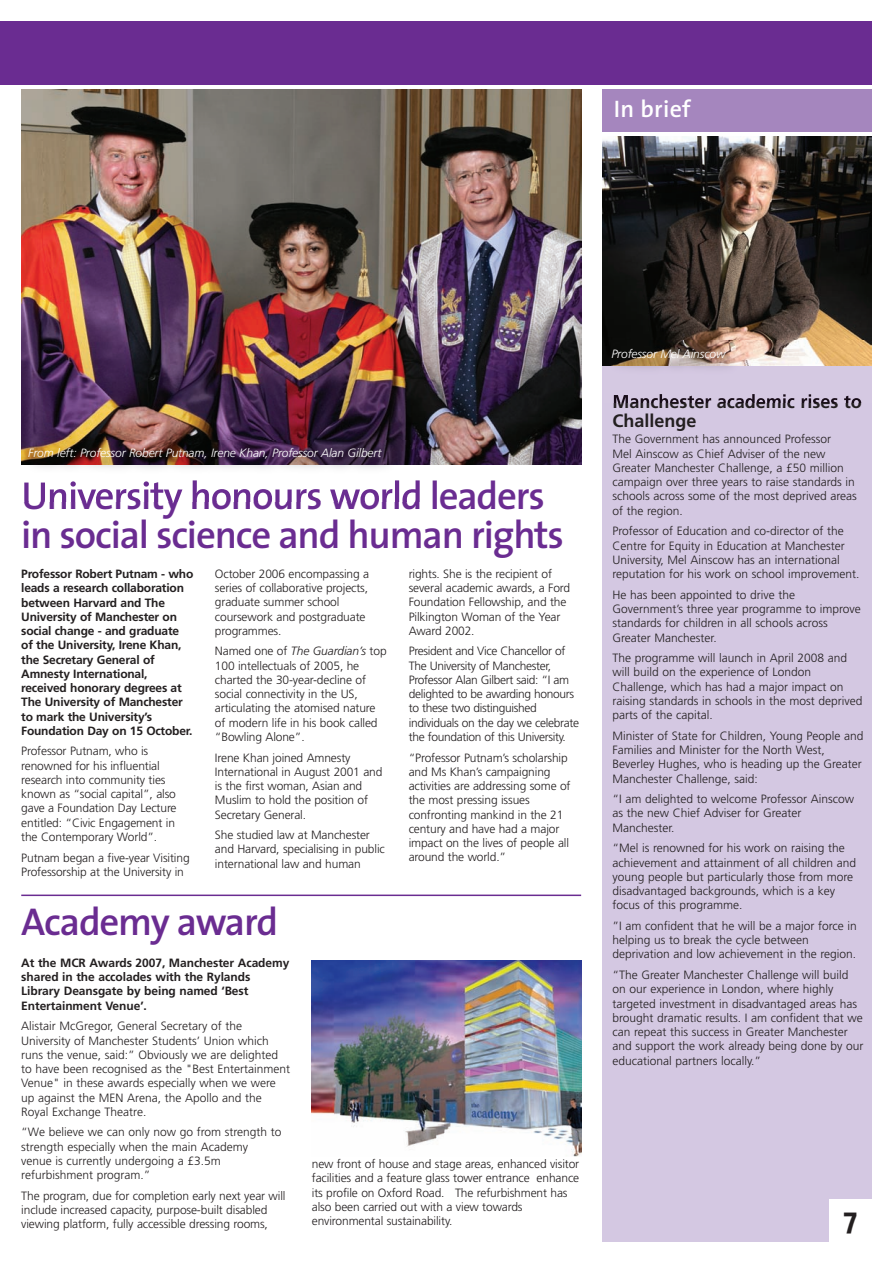
<style>
.page{position:relative;width:893px;height:1263px;background:#fff}
.page>*{position:absolute;margin:0;border:0;box-sizing:border-box;transform-origin:0 0}
.t1{font:600 39px/39px "The Sans";letter-spacing:-.03em;color:#6a2c91}
.t2{font:700 30px "The Sans";color:#231f20}
.t3{font:600 24px "The Sans";letter-spacing:.01em;color:#fff}
.t4{font:700 18px/19.5px "Frutiger";color:#231f20}
.t5{font:300 12px/14.2px "Frutiger";color:#231f20}
.t6{font:700 12px/14.2px "Frutiger";letter-spacing:-.015em;color:#231f20}
.t7{font:300 12px/14.2px "Frutiger";letter-spacing:-.03em;color:#231f20}
.t8{font:italic 300 12px "Frutiger";letter-spacing:-.01em;color:#fff}
.s1{font-style:italic}
</style>
<div class="page">
<div style="left:0;top:21px;width:312px;height:64px;background:#6a2c91"></div>
<div style="left:312px;top:21px;width:560px;height:64px;background:#6a2c91"></div>
<div style="left:602px;top:136px;width:270px;height:1106px;background:#d4c8e2"></div>
<img style="left:602px;top:136px;width:270px;height:230px">
<div style="left:602px;top:89px;width:270px;height:43px;background:#a586be"></div>
<hr style="left:21px;top:894px;width:560px;height:2px;background:#6a2c91">
<img style="left:21px;top:89px;width:560px;height:376px">
<div style="left:829px;top:1199px;width:43px;height:43px;background:#fff"></div>
<img style="left:312px;top:960px;width:269px;height:196px">
<img style="left:21px;top:440px;width:411px;height:61px">
<img style="left:24px;top:480px;width:297px;height:21px">
<img style="left:604px;top:341px;width:268px;height:61px">
<img style="left:614px;top:394px;width:130px;height:8px">
<h3 class="t3" style="left:614px;top:99px;width:78px">In brief</h3>
<p class="t8" style="left:28px;top:448px;width:355px">From left: Professor Robert Putnam, Irene Khan, Professor Alan Gilbert</p>
<h1 class="t1" style="left:21px;top:480px;width:544px">University honours world leaders in social science and human rights</h1>
<p class="t6" style="left:21px;top:568px;width:174px">Professor Robert Putnam - who leads a research collaboration between Harvard and The<br>University of Manchester on social change - and graduate of the University, Irene Khan, the Secretary General of<br>Amnesty International, received honorary degrees at<br>The University of Manchester to mark the University’s<br>Foundation Day on 15 October.</p>
<p class="t5" style="left:21px;top:745px;width:157px">Professor Putnam, who is renowned for his influential research into community ties known as “social capital”, also gave a Foundation Day Lecture entitled: “Civic Engagement in the Contemporary World”.</p>
<p class="t5" style="left:21px;top:851px;width:170px">Putnam began a five-year Visiting<br>Professorship at the University in</p>
<p class="t5" style="left:215px;top:567px;width:156px">October 2006 encompassing a series of collaborative projects, graduate summer school coursework and postgraduate programmes.</p>
<p class="t5" style="left:215px;top:645px;width:173px">Named one of <span class="s1">The Guardian’s</span> top<br>100 intellectuals of 2005, he charted the 30-year-decline of social connectivity in the US, articulating the atomised nature of modern life in his book called “Bowling Alone”.</p>
<p class="t5" style="left:215px;top:751px;width:169px">Irene Khan joined Amnesty<br>International in August 2001 and is the first woman, Asian and<br>Muslim to hold the position of<br>Secretary General.</p>
<p class="t5" style="left:215px;top:829px;width:171px">She studied law at Manchester and Harvard, specialising in public international law and human</p>
<h1 class="t1" style="left:21px;top:906px;width:258px">Academy award</h1>
<p class="t5" style="left:409px;top:567px;width:163px">rights. She is the recipient of several academic awards, a Ford<br>Foundation Fellowship, and the<br>Pilkington Woman of the Year<br>Award 2002.</p>
<p class="t7" style="left:409px;top:645px;width:172px">President and Vice Chancellor of<br>The University of Manchester,<br>Professor Alan Gilbert said: “I am delighted to be awarding honours to these two distinguished individuals on the day we celebrate the foundation of this University.</p>
<p class="t5" style="left:409px;top:751px;width:163px">“Professor Putnam’s scholarship and Ms Khan’s campaigning activities are addressing some of the most pressing issues confronting mankind in the 21 century and have had a major impact on the lives of people all around the world.”</p>
<p class="t6" style="left:21px;top:956px;width:270px">At the MCR Awards 2007, Manchester Academy shared in the accolades with the Rylands Library Deansgate by being named ‘Best Entertainment Venue’.</p>
<p class="t5" style="left:21px;top:1020px;width:270px">Alistair McGregor, General Secretary of the University of Manchester Students’ Union which runs the venue, said:” Obviously we are delighted to have been recognised as the "Best Entertainment Venue" in these awards especially when we were up against the MEN Arena, the Apollo and the Royal Exchange Theatre.</p>
<p class="t5" style="left:21px;top:1126px;width:262px">“We believe we can only now go from strength to strength especially when the main Academy venue is currently undergoing a £3.5m refurbishment program.”</p>
<p class="t5" style="left:21px;top:1189px;width:266px">The program, due for completion early next year will include increased capacity, purpose-built disabled viewing platform, fully accessible dressing rooms,</p>
<p class="t5" style="left:312px;top:1158px;width:269px">new front of house and stage areas, enhanced visitor facilities and a feature glass tower entrance enhance its profile on Oxford Road. The refurbishment has also been carried out with a view towards environmental sustainability.</p>
<p class="t8" style="left:611px;top:349px;width:116px">Professor Mel Ainscow</p>
<h3 class="t4" style="left:612px;top:393px;width:251px">Manchester academic rises to<br>Challenge</h3>
<p class="t5" style="left:612px;top:433px;width:246px">The Government has announced Professor<br>Mel Ainscow as Chief Adviser of the new Greater Manchester Challenge, a £50 million campaign over three years to raise standards in schools across some of the most deprived areas of the region.</p>
<p class="t5" style="left:612px;top:525px;width:248px">Professor of Education and co-director of the Centre for Equity in Education at Manchester University, Mel Ainscow has an international reputation for his work on school improvement.</p>
<p class="t5" style="left:612px;top:588px;width:250px">He has been appointed to drive the Government’s three year programme to improve standards for children in all schools across Greater Manchester.</p>
<p class="t5" style="left:612px;top:652px;width:252px">The programme will launch in April 2008 and will build on the experience of London Challenge, which has had a major impact on raising standards in schools in the most deprived parts of the capital.</p>
<p class="t5" style="left:612px;top:729px;width:253px">Minister of State for Children, Young People and Families and Minister for the North West, Beverley Hughes, who is heading up the Greater Manchester Challenge, said:</p>
<p class="t5" style="left:612px;top:793px;width:243px">“I am delighted to welcome Professor Ainscow as the new Chief Adviser for Greater<br>Manchester.</p>
<p class="t5" style="left:612px;top:842px;width:245px">“Mel is renowned for his work on raising the achievement and attainment of all children and young people but particularly those from more disadvantaged backgrounds, which is a key focus of this programme.</p>
<p class="t5" style="left:612px;top:919px;width:246px">”I am confident that he will be a major force in helping us to break the cycle between deprivation and low achievement in the region.</p>
<p class="t5" style="left:612px;top:969px;width:253px">“The Greater Manchester Challenge will build on our experience in London, where highly targeted investment in disadvantaged areas has brought dramatic results. I am confident that we can repeat this success in Greater Manchester and support the work already being done by our educational partners locally.”</p>
<h2 class="t2" style="left:844px;top:1206px;width:15px">7</h2>
</div>
